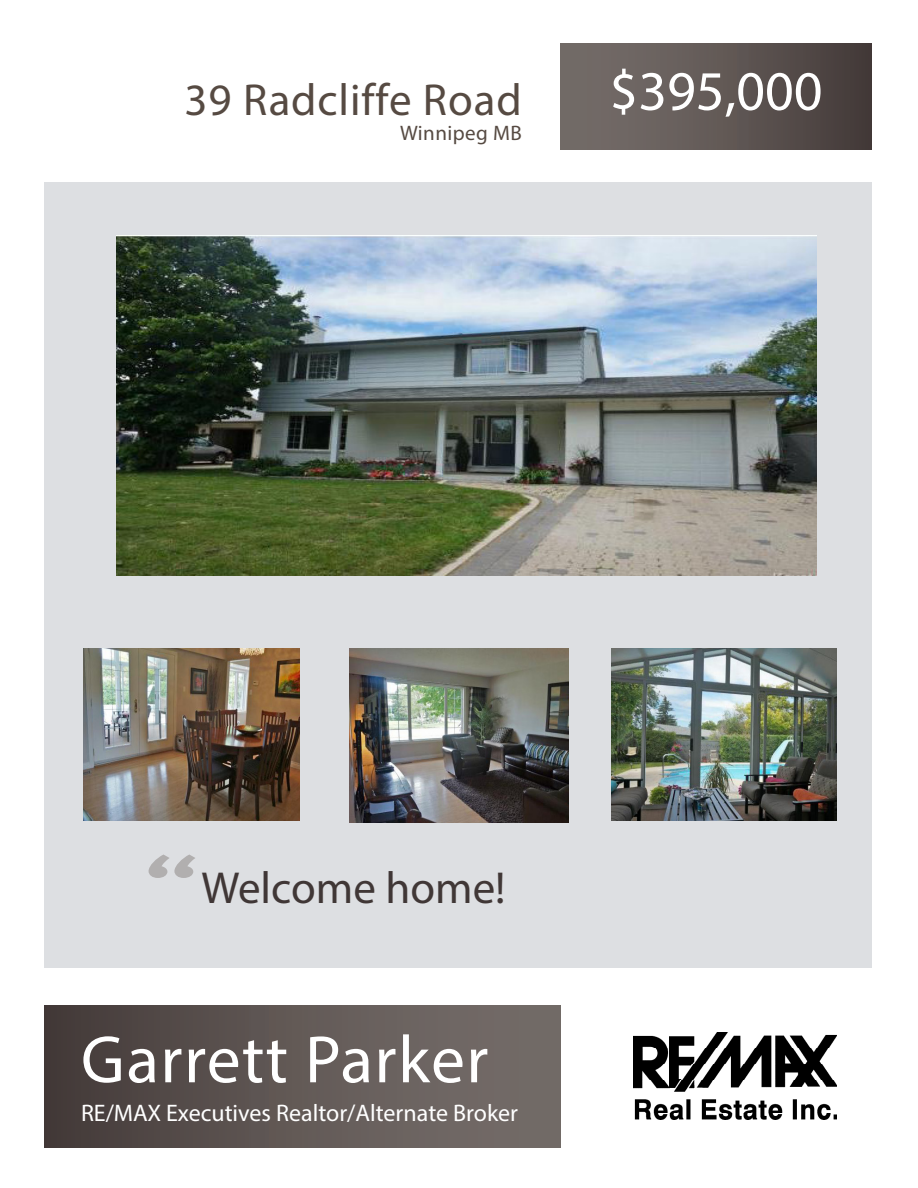
<style>
.page{position:relative;width:918px;height:1188px;background:#fff}
.page>*{position:absolute;margin:0;border:0;box-sizing:border-box;transform-origin:0 0}
.t1{font:67.5px "Myriad Pro";letter-spacing:.02em;color:#fff}
.t2{font:56.1px "Myriad Pro";color:#fff}
.t3{font:45px "Myriad Pro";letter-spacing:.02em;color:#564a42}
.t4{font:45px "Myriad Pro";color:#403736}
.t5{font:24px "Myriad Pro";color:#fff}
.t6{font:21px "Myriad Pro";letter-spacing:.02em;color:#564a42}
</style>
<div class="page">
<div style="left:44px;top:182px;width:828px;height:786px;background:#dddfe2"></div>
<svg style="left:149px;top:855px;width:46px;height:23px"></svg>
<div style="left:561px;top:43px;width:311px;height:106px;background:linear-gradient(to right,#79716d,#463d3b)"></div>
<img style="left:117px;top:235px;width:700px;height:341px">
<img style="left:84px;top:648px;width:216px;height:173px">
<img style="left:611px;top:648px;width:226px;height:173px">
<img style="left:350px;top:648px;width:219px;height:175px">
<div style="left:44px;top:1006px;width:517px;height:141px;background:linear-gradient(to right,#463d3b,#79716d)"></div>
<img style="left:634px;top:1032px;width:203px;height:88px">
<p class="t3" style="left:185px;top:72px;width:339px">39 Radcliffe Road</p>
<p class="t6" style="left:400px;top:120px;width:123px">Winnipeg MB</p>
<p class="t2" style="left:610px;top:56px;width:215px">$395,000</p>
<p class="t4" style="left:202px;top:860px;width:306px">Welcome home!</p>
<p class="t1" style="left:81px;top:1018px;width:409px">Garrett Parker</p>
<p class="t5" style="left:81px;top:1098px;width:439px">RE/MAX Executives Realtor/Alternate Broker</p>
</div>
